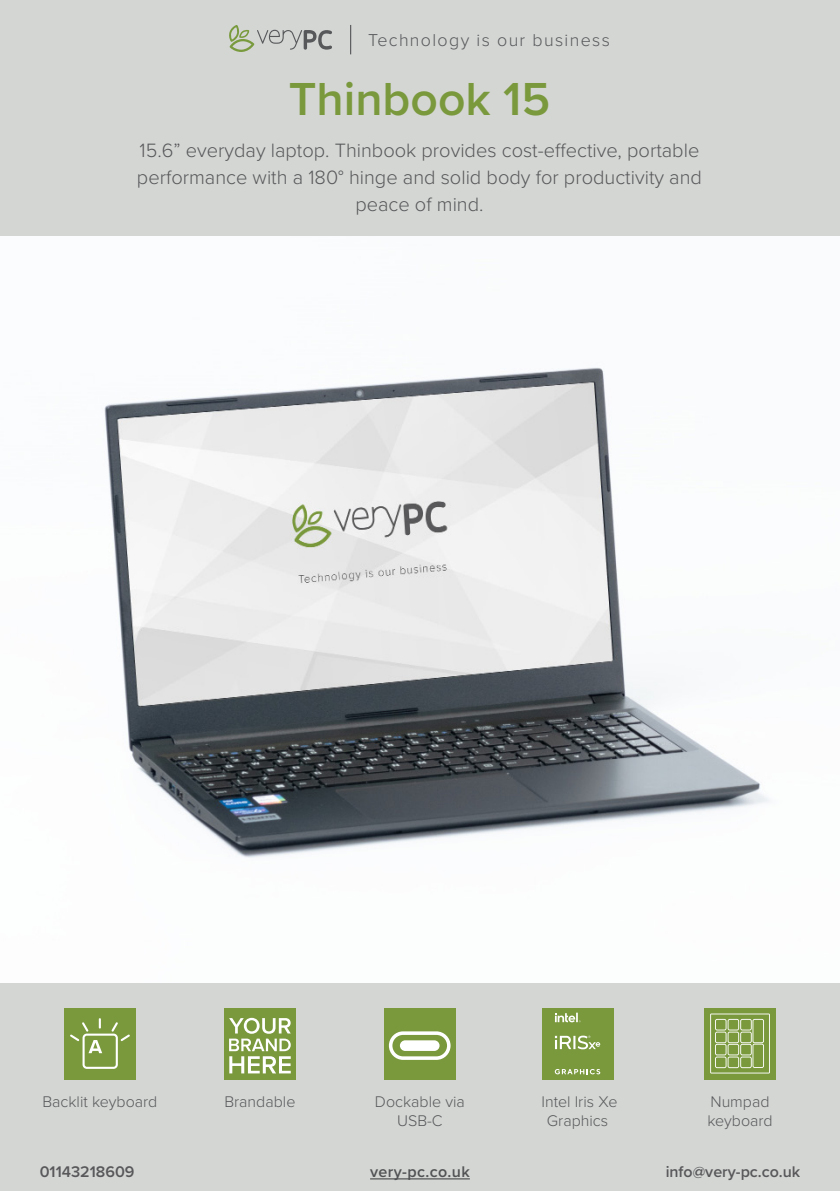
<style>
.page{position:relative;width:840px;height:1191px;background:#fff}
.page>*{position:absolute;margin:0;border:0;box-sizing:border-box;transform-origin:0 0}
.t1{font:600 48px "Proxima Nova";color:#7a993d}
.Body_text{font:300 20px/27px "Proxima Nova";color:#58585a;text-align:center}
.t2{font:300 17.8px "Proxima Nova";letter-spacing:.075em;color:#57585a}
.t3{font:300 16px/19.2px "Proxima Nova";color:#58585a;text-align:center}
.contact_details{font:600 16px "Proxima Nova";color:#58585a}
.footer_web{font:600 16px "Proxima Nova";letter-spacing:.025em;color:#505253}
</style>
<div class="page">
<div style="left:0;top:983px;width:839px;height:208px;background:#d4d6d4"></div>
<div style="left:0;top:0;width:839px;height:236px;background:#d4d6d4"></div>
<svg style="left:350px;top:25px;width:1px;height:29px"></svg>
<svg style="left:229px;top:25px;width:103px;height:27px"></svg>
<hr style="left:370px;top:1178px;width:99px;height:1px;background:#505253">
<img style="left:104px;top:367px;width:666px;height:491px">
<div style="left:64px;top:1007px;width:71px;height:72px;background:#7a993d"></div>
<div style="left:224px;top:1007px;width:71px;height:72px;background:#7a993d"></div>
<div style="left:384px;top:1007px;width:71px;height:72px;background:#7a993d"></div>
<div style="left:541px;top:1007px;width:72px;height:72px;background:#7a993d"></div>
<div style="left:704px;top:1007px;width:71px;height:72px;background:#7a993d"></div>
<svg style="left:229px;top:1017px;width:61px;height:56px"></svg>
<svg style="left:554px;top:1069px;width:46px;height:5px"></svg>
<svg style="left:554px;top:1035px;width:46px;height:14px"></svg>
<svg style="left:555px;top:1012px;width:25px;height:10px"></svg>
<svg style="left:388px;top:1031px;width:62px;height:28px"></svg>
<svg style="left:710px;top:1013px;width:59px;height:60px"></svg>
<svg style="left:70px;top:1018px;width:60px;height:50px"></svg>
<p class="t2" style="left:368px;top:30px;width:243px">Technology is our business</p>
<p class="t1" style="left:288px;top:63px;width:263px">Thinbook 15</p>
<p class="Body_text" style="left:137px;top:136px;width:566px">15.6” everyday laptop. Thinbook provides cost-effective, portable performance with a 180° hinge and solid body for productivity and peace of mind.</p>
<p class="t3" style="left:42px;top:1091px;width:116px">Backlit keyboard</p>
<p class="t3" style="left:224px;top:1091px;width:72px">Brandable</p>
<p class="t3" style="left:375px;top:1091px;width:91px">Dockable via<br>USB-C</p>
<p class="t3" style="left:541px;top:1091px;width:78px">Intel Iris Xe<br>Graphics</p>
<p class="t3" style="left:707px;top:1091px;width:67px;text-align:left">Numpad keyboard</p>
<p class="contact_details" style="left:40px;top:1159px;width:96px">01143218609</p>
<p class="footer_web" style="left:370px;top:1159px;width:101px">very-pc.co.uk</p>
<p class="contact_details" style="left:665px;top:1159px;width:136px">info@very-pc.co.uk</p>
</div>
